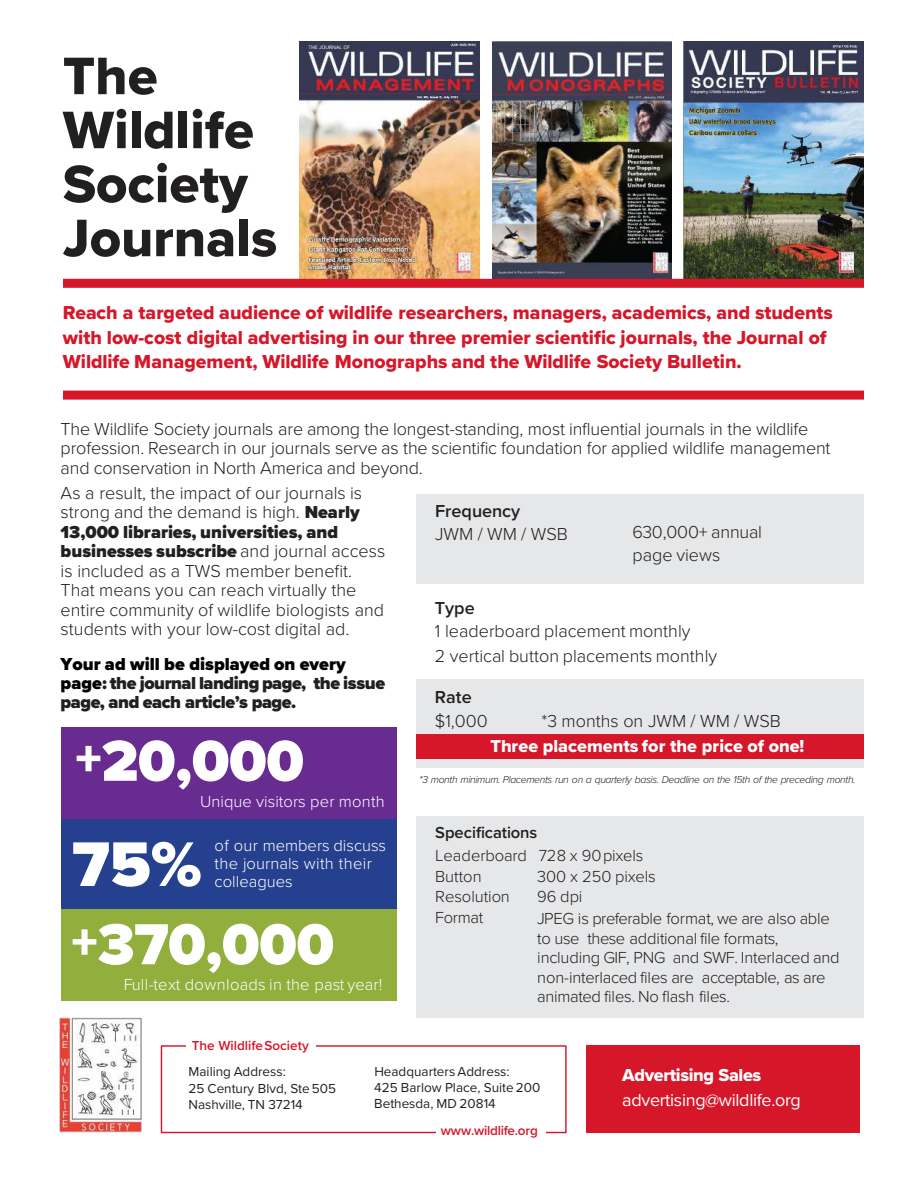
<style>
.page{position:relative;width:918px;height:1188px;background:#fff}
.page>*{position:absolute;margin:0;border:0;box-sizing:border-box;transform-origin:0 0}
.t1{font:900 65.4px "Proxima Nova";color:#fff}
.t2{font:900 60px "Proxima Nova";letter-spacing:-.005em;color:#fff}
.t3{font:54.75px/54px "Proxima Nova Extrabld";color:#221f1f}
.t4{font:19.5px/24.2px "Proxima Nova Extrabld";color:#d6172a}
.t5{font:300 18px/19.5px "Proxima Nova";letter-spacing:-.005em;color:#221f1f}
.t6{font:900 18px/19.5px "Proxima Nova";letter-spacing:-.02em;color:#221f1f}
.t7{font:18px "Proxima Nova Extrabld";color:#fff}
.t8{font:18px "Proxima Nova";letter-spacing:-.015em;color:#fff}
.t9{font:600 18px "Proxima Nova";color:#221f1f}
.t10{font:18px "Proxima Nova Extrabld";letter-spacing:-.02em;color:#fff}
.t11{font:300 16.5px/19.5px "Proxima Nova";letter-spacing:-.015em;color:#221f1f}
.t12{font:300 16.5px/17.9px "Proxima Nova";letter-spacing:.005em;color:#fff}
.t13{font:600 16.5px "Proxima Nova";letter-spacing:-.005em;color:#221f1f}
.t14{font:13.5px/16.2px "Proxima Nova";color:#221f1f}
.t15{font:600 13.5px "Proxima Nova";color:#d6172a}
.t16{font:italic 300 10.5px "Proxima Nova";letter-spacing:-.035em;color:#221f1f}
.s1{font-weight:900}
.s2{color:#000}
.s3{font-size:52.5px}
</style>
<div class="page">
<img style="left:59px;top:1017px;width:82px;height:116px">
<div style="left:586px;top:1045px;width:274px;height:88px;background:#d6172a"></div>
<div style="left:161px;top:1045px;width:406px;height:88px;border:1px solid #d6172a"></div>
<div style="left:186px;top:1040px;width:130px;height:14px;background:#fff"></div>
<div style="left:436px;top:1124px;width:110px;height:17px;background:#fff"></div>
<div style="left:63px;top:391px;width:801px;height:9px;background:#d6172a"></div>
<div style="left:417px;top:759px;width:447px;height:9px;background:#e6e7e8"></div>
<div style="left:417px;top:679px;width:447px;height:55px;background:#e6e7e8"></div>
<div style="left:417px;top:494px;width:447px;height:90px;background:#e6e7e8"></div>
<div style="left:417px;top:816px;width:447px;height:202px;background:#e6e7e8"></div>
<div style="left:417px;top:734px;width:447px;height:25px;background:#d6172a"></div>
<div style="left:61px;top:818px;width:336px;height:92px;background:#24408f"></div>
<div style="left:61px;top:910px;width:336px;height:91px;background:#92ae3c"></div>
<div style="left:61px;top:727px;width:336px;height:92px;background:#682c91"></div>
<img style="left:300px;top:41px;width:180px;height:238px">
<img style="left:684px;top:42px;width:180px;height:237px">
<img style="left:493px;top:41px;width:178px;height:238px">
<div style="left:63px;top:279px;width:801px;height:9px;background:#d6172a"></div>
<h3 class="t3" style="left:63px;top:52px;width:216px">The<br>Wildlife<br>Society<br>Journals</h3>
<p class="t4" style="left:63px;top:302px;width:772px">Reach a targeted audience of wildlife researchers, managers, academics, and students with low-cost digital advertising in our three premier scientific journals, the Journal of<br>Wildlife Management, Wildlife Monographs and the Wildlife Society Bulletin.</p>
<p class="t5" style="left:61px;top:420px;width:771px">The Wildlife Society journals are among the longest-standing, most influential journals in the wildlife profession. Research in our journals serve as the scientific foundation for applied wildlife management and conservation in North America and beyond.</p>
<p class="t9" style="left:435px;top:503px;width:87px">Frequency</p>
<p class="t5" style="left:435px;top:525px;width:134px">JWM / WM / WSB</p>
<p class="t5" style="left:632px;top:521px;width:131px;line-height:23.1px">630,000+ annual page views</p>
<p class="t9" style="left:435px;top:601px;width:41px">Type</p>
<p class="t5" style="left:435px;top:620px;width:284px;line-height:24.6px">1 leaderboard placement monthly<br>2 vertical button placements monthly</p>
<p class="t5" style="left:61px;top:484px;width:326px">As a result, the impact of our journals is strong and the demand is high. <span class="s1">Nearly 13,000 libraries, universities, and businesses subscribe</span> and journal access is included as a TWS member benefit.<br>That means you can reach virtually the entire community of wildlife biologists and students with your low-cost digital ad.</p>
<p class="t6" style="left:61px;top:655px;width:326px"><span class="s2">Your ad will be displayed on every page</span>: the journal landing page, the issue page, and each article’s page.</p>
<h2 class="t2" style="left:75px;top:736px;width:230px"><span class="s3">+</span>20,000</h2>
<p class="t9" style="left:435px;top:689px;width:38px">Rate</p>
<p class="t5" style="left:435px;top:712px;width:54px">$1,000</p>
<p class="t5" style="left:541px;top:712px;width:241px">*3 months on JWM / WM / WSB</p>
<p class="t7" style="left:435px;top:739px;width:371px"><sup>pages</sup> Three placements for the price of one!</p>
<p class="t16" style="left:419px;top:776px;width:438px">*3 month minimum. Placements run on a quarterly basis. Deadline on the 15th of the preceding month.</p>
<p class="t12" style="left:200px;top:794px;width:186px">Unique visitors per month</p>
<h1 class="t1" style="left:72px;top:837px;width:131px">75%</h1>
<p class="t12" style="left:215px;top:837px;width:173px">of our members discuss the journals with their colleagues</p>
<h2 class="t2" style="left:71px;top:919px;width:265px"><span class="s3">+</span>370,000</h2>
<p class="t12" style="left:124px;top:976px;width:260px">Full-text downloads in the past year!</p>
<p class="t13" style="left:435px;top:826px;width:104px">Specifications</p>
<p class="t11" style="left:435px;top:845px;width:210px;line-height:21.5px">Leaderboard 728 x 90pixels<br>Button</p>
<p class="t11" style="left:537px;top:868px;width:120px">300 x 250 pixels</p>
<p class="t11" style="left:435px;top:887px;width:76px">Resolution</p>
<p class="t11" style="left:537px;top:887px;width:47px">96 dpi</p>
<p class="t11" style="left:435px;top:908px;width:50px">Format</p>
<p class="t11" style="left:537px;top:910px;width:304px">JPEG is preferable format, we are also able to use these additional file formats, including GIF, PNG and SWF. Interlaced and non-interlaced files are acceptable, as are animated files. No flash files.</p>
<p class="t15" style="left:192px;top:1040px;width:119px">The WildlifeSociety</p>
<p class="t14" style="left:188px;top:1065px;width:149px">Mailing Address:<br>25 Century Blvd, Ste 505<br>Nashville, TN 37214</p>
<p class="t14" style="left:374px;top:1064px;width:168px">Headquarters Address:<br>425 Barlow Place, Suite 200<br>Bethesda, MD 20814</p>
<p class="t15" style="left:441px;top:1125px;width:98px">www.wildlife.org</p>
<p class="t10" style="left:622px;top:1068px;width:141px">Advertising Sales</p>
<p class="t8" style="left:622px;top:1092px;width:180px">advertising@wildlife.org</p>
</div>
